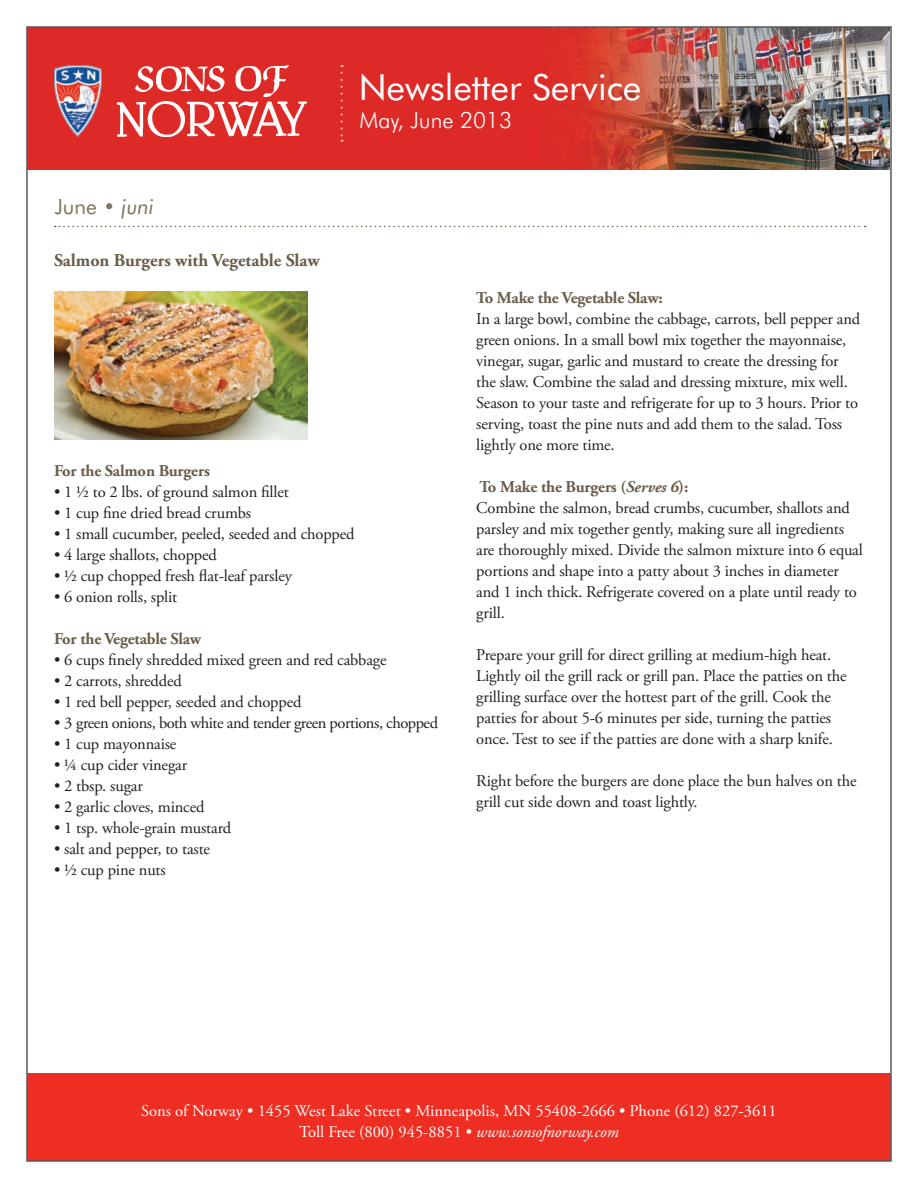
<style>
.page{position:relative;width:918px;height:1188px;background:#fff}
.page>*{position:absolute;margin:0;border:0;box-sizing:border-box;transform-origin:0 0}
.t1{font:36px "Futura BT";color:#fff}
.t2{font:300 22.5px "Futura BT";color:#fff}
.t3{font:21px "Futura BT";color:#7e745f}
.t4{font:700 18px "Adobe Garamond Pro";color:#685d49}
.t5{font:16.5px/21px "Adobe Garamond Pro";letter-spacing:-.01em;color:#231f20}
.t6{font:16.5px/21px "Adobe Garamond Pro";color:#fff;text-align:center}
.t7{font:700 16.5px "Adobe Garamond Pro";letter-spacing:-.01em;color:#685d49}
.t8{font:16.5px "Adobe Garamond Pro";letter-spacing:-.03em;color:#231f20}
.s1{font-style:italic}
.s2{font-weight:700;color:#685d49}
.s3{font-weight:700;font-style:italic;color:#685d49}
</style>
<div class="page">
<img style="left:29px;top:29px;width:860px;height:141px">
<div style="left:27px;top:1073px;width:864px;height:88px;background:#ee2e22"></div>
<img style="left:54px;top:111px;width:252px;height:25px">
<svg style="left:340px;top:111px;width:3px;height:31px"></svg>
<img style="left:29px;top:65px;width:860px;height:46px">
<svg style="left:55px;top:226px;width:811px;height:1px"></svg>
<img style="left:55px;top:291px;width:253px;height:149px">
<h1 class="t1" style="left:359px;top:65px;width:284px">Newsletter Service</h1>
<p class="t3" style="left:55px;top:194px;width:101px">June • <span class="s1">juni</span></p>
<p class="t4" style="left:54px;top:250px;width:267px">Salmon Burgers with Vegetable Slaw</p>
<h2 class="t2" style="left:360px;top:107px;width:154px">May, June 2013</h2>
<p class="t7" style="left:54px;top:461px;width:157px">For the Salmon Burgers</p>
<p class="t5" style="left:54px;top:482px;width:236px">• 1 ½ to 2 lbs. of ground salmon fillet</p>
<p class="t5" style="left:54px;top:503px;width:199px">• 1 cup fine dried bread crumbs</p>
<p class="t5" style="left:54px;top:524px;width:302px">• 1 small cucumber, peeled, seeded and chopped</p>
<p class="t5" style="left:54px;top:545px;width:164px">• 4 large shallots, chopped</p>
<p class="t5" style="left:54px;top:566px;width:239px">• ½ cup chopped fresh flat-leaf parsley</p>
<p class="t5" style="left:54px;top:587px;width:125px">• 6 onion rolls, split</p>
<p class="t7" style="left:54px;top:629px;width:149px">For the Vegetable Slaw</p>
<p class="t5" style="left:54px;top:650px;width:334px">• 6 cups finely shredded mixed green and red cabbage</p>
<p class="t5" style="left:54px;top:671px;width:129px">• 2 carrots, shredded</p>
<p class="t5" style="left:54px;top:692px;width:249px">• 1 red bell pepper, seeded and chopped</p>
<p class="t8" style="left:54px;top:713px;width:386px">• 3 green onions, both white and tender green portions, chopped</p>
<p class="t5" style="left:54px;top:734px;width:124px">• 1 cup mayonnaise</p>
<p class="t5" style="left:54px;top:755px;width:135px">• ¼ cup cider vinegar</p>
<p class="t5" style="left:54px;top:776px;width:90px">• 2 tbsp. sugar</p>
<p class="t5" style="left:54px;top:797px;width:152px">• 2 garlic cloves, minced</p>
<p class="t5" style="left:54px;top:818px;width:179px">• 1 tsp. whole-grain mustard</p>
<p class="t5" style="left:54px;top:839px;width:158px">• salt and pepper, to taste</p>
<p class="t5" style="left:54px;top:860px;width:113px">• ½ cup pine nuts</p>
<p class="t7" style="left:476px;top:288px;width:188px">To Make the Vegetable Slaw:</p>
<p class="t5" style="left:476px;top:309px;width:385px">In a large bowl, combine the cabbage, carrots, bell pepper and green onions. In a small bowl mix together the mayonnaise, vinegar, sugar, garlic and mustard to create the dressing for the slaw. Combine the salad and dressing mixture, mix well.<br>Season to your taste and refrigerate for up to 3 hours. Prior to serving, toast the pine nuts and add them to the salad. Toss lightly one more time.</p>
<p class="t5" style="left:476px;top:477px;width:388px"><span class="s2">To Make the Burgers (</span><span class="s3">Serves 6</span><span class="s2">):<br></span>Combine the salmon, bread crumbs, cucumber, shallots and parsley and mix together gently, making sure all ingredients are thoroughly mixed. Divide the salmon mixture into 6 equal portions and shape into a patty about 3 inches in diameter and 1 inch thick. Refrigerate covered on a plate until ready to grill.</p>
<p class="t5" style="left:476px;top:645px;width:372px">Prepare your grill for direct grilling at medium-high heat.<br>Lightly oil the grill rack or grill pan. Place the patties on the grilling surface over the hottest part of the grill. Cook the patties for about 5-6 minutes per side, turning the patties once. Test to see if the patties are done with a sharp knife.</p>
<p class="t5" style="left:476px;top:771px;width:382px">Right before the burgers are done place the bun halves on the grill cut side down and toast lightly.</p>
<p class="t6" style="left:141px;top:1101px;width:637px">Sons of Norway • 1455 West Lake Street • Minneapolis, MN 55408-2666 • Phone (612) 827-3611<br>Toll Free (800) 945-8851 • <span class="s1">www.sonsofnorway.com</span></p>
</div>
